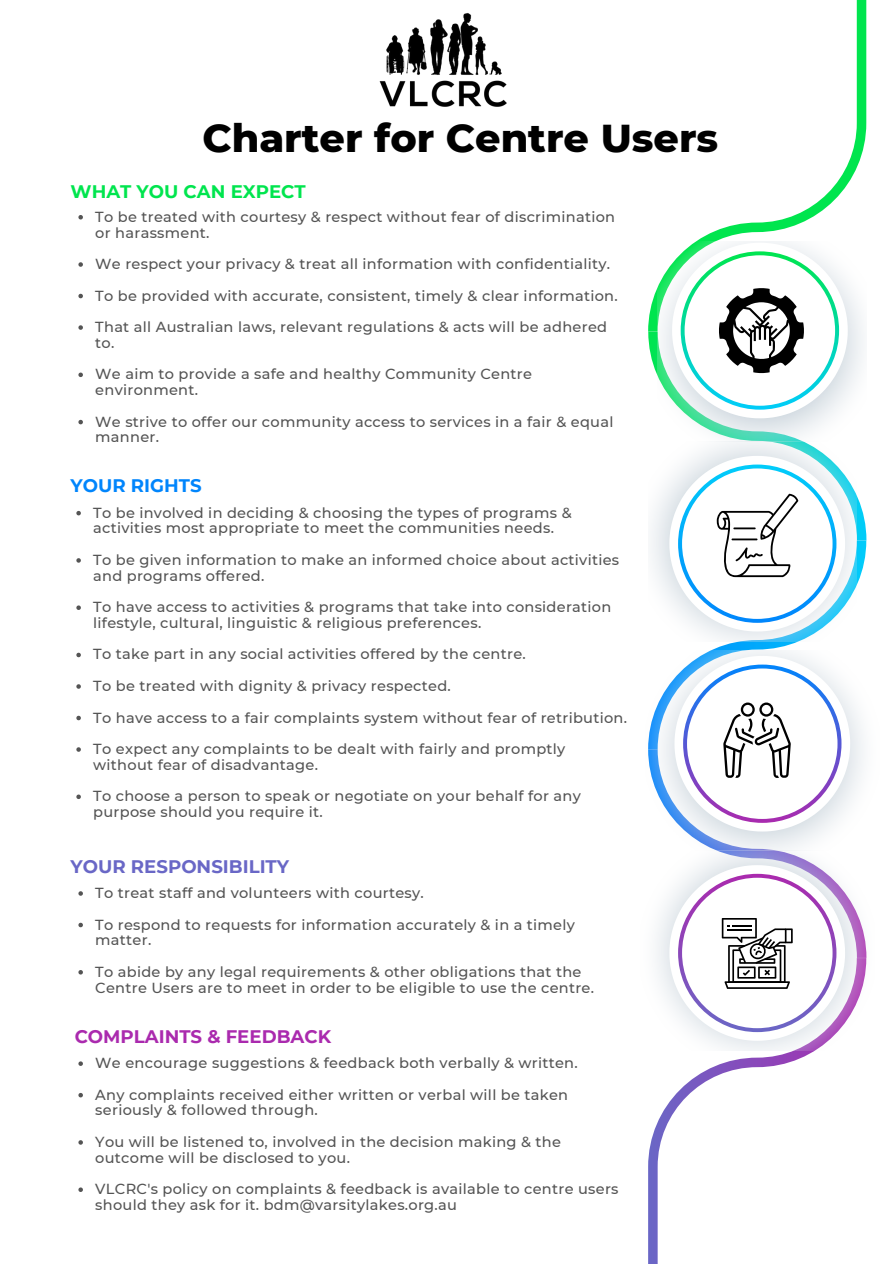
<style>
.page{position:relative;width:894px;height:1264px;background:#fff}
.page>*{position:absolute;margin:0;border:0;box-sizing:border-box;transform-origin:0 0}
.t1{font:800 39.6px "Montserrat";color:#000}
.t2{font:700 18.15px "Montserrat";color:#aa2aae}
.t3{font:700 18.15px "Montserrat";color:#6967c6}
.t4{font:700 18.15px "Montserrat";color:#00e54e}
.t5{font:700 18.15px "Montserrat";color:#0085fc}
.t6{font:500 14.55px/15.8px "Montserrat";letter-spacing:.02em;color:#545454}
</style>
<div class="page">
<svg style="left:648px;top:0;width:218px;height:331px"></svg>
<svg style="left:648px;top:332px;width:218px;height:208px"></svg>
<svg style="left:712px;top:540px;width:154px;height:110px"></svg>
<svg style="left:648px;top:1050px;width:168px;height:213px"></svg>
<img style="left:657px;top:241px;width:208px;height:200px">
<img style="left:648px;top:441px;width:208px;height:200px">
<img style="left:648px;top:650px;width:216px;height:200px">
<img style="left:656px;top:850px;width:211px;height:200px">
<svg style="left:669px;top:865px;width:175px;height:175px"></svg>
<svg style="left:674px;top:656px;width:175px;height:175px"></svg>
<svg style="left:669px;top:456px;width:175px;height:175px"></svg>
<svg style="left:672px;top:243px;width:175px;height:175px"></svg>
<img style="left:379px;top:13px;width:128px;height:94px">
<svg style="left:78px;top:215px;width:5px;height:4px"></svg>
<svg style="left:78px;top:262px;width:5px;height:5px"></svg>
<svg style="left:78px;top:294px;width:5px;height:4px"></svg>
<svg style="left:78px;top:325px;width:5px;height:5px"></svg>
<svg style="left:78px;top:372px;width:5px;height:5px"></svg>
<svg style="left:78px;top:420px;width:5px;height:4px"></svg>
<svg style="left:76px;top:511px;width:5px;height:4px"></svg>
<svg style="left:76px;top:558px;width:5px;height:4px"></svg>
<svg style="left:76px;top:605px;width:5px;height:5px"></svg>
<svg style="left:76px;top:652px;width:5px;height:5px"></svg>
<svg style="left:76px;top:684px;width:5px;height:4px"></svg>
<svg style="left:76px;top:715px;width:5px;height:5px"></svg>
<svg style="left:76px;top:747px;width:5px;height:4px"></svg>
<svg style="left:76px;top:794px;width:5px;height:5px"></svg>
<svg style="left:78px;top:891px;width:5px;height:4px"></svg>
<svg style="left:78px;top:922px;width:5px;height:5px"></svg>
<svg style="left:78px;top:970px;width:5px;height:4px"></svg>
<svg style="left:78px;top:1061px;width:5px;height:4px"></svg>
<svg style="left:78px;top:1093px;width:5px;height:4px"></svg>
<svg style="left:78px;top:1140px;width:5px;height:4px"></svg>
<svg style="left:78px;top:1187px;width:5px;height:4px"></svg>
<p class="t1" style="left:202px;top:113px;width:517px">Charter for Centre Users</p>
<p class="t4" style="left:70px;top:180px;width:237px">WHAT YOU CAN EXPECT</p>
<p class="t6" style="left:95px;top:209px;width:521px">To be treated with courtesy &amp; respect without fear of discrimination or harassment.</p>
<p class="t6" style="left:95px;top:256px;width:516px">We respect your privacy &amp; treat all information with confidentiality.</p>
<p class="t6" style="left:95px;top:287px;width:524px">To be provided with accurate, consistent, timely &amp; clear information.</p>
<p class="t6" style="left:95px;top:319px;width:513px">That all Australian laws, relevant regulations &amp; acts will be adhered to.</p>
<p class="t6" style="left:95px;top:366px;width:438px">We aim to provide a safe and healthy Community Centre environment.</p>
<p class="t6" style="left:95px;top:413px;width:519px">We strive to offer our community access to services in a fair &amp; equal manner.</p>
<p class="t5" style="left:70px;top:475px;width:133px">YOUR RIGHTS</p>
<p class="t6" style="left:93px;top:504px;width:480px">To be involved in deciding &amp; choosing the types of programs &amp; activities most appropriate to meet the communities needs.</p>
<h1 class="t6" style="left:93px;top:552px;width:527px">To be given information to make an informed choice about activities and programs offered.</h1>
<h2 class="t6" style="left:93px;top:599px;width:519px">To have access to activities &amp; programs that take into consideration lifestyle, cultural, linguistic &amp; religious preferences.</h2>
<p class="t6" style="left:93px;top:646px;width:434px">To take part in any social activities offered by the centre.</p>
<p class="t6" style="left:93px;top:678px;width:359px">To be treated with dignity &amp; privacy respected.</p>
<p class="t6" style="left:93px;top:709px;width:535px">To have access to a fair complaints system without fear of retribution.</p>
<p class="t6" style="left:93px;top:741px;width:473px">To expect any complaints to be dealt with fairly and promptly without fear of disadvantage.</p>
<p class="t6" style="left:93px;top:788px;width:489px">To choose a person to speak or negotiate on your behalf for any purpose should you require it.</p>
<p class="t3" style="left:70px;top:855px;width:220px">YOUR RESPONSIBILITY</p>
<h2 class="t6" style="left:95px;top:884px;width:330px">To treat staff and volunteers with courtesy.</h2>
<p class="t6" style="left:95px;top:916px;width:481px">To respond to requests for information accurately &amp; in a timely matter.</p>
<p class="t6" style="left:95px;top:963px;width:500px">To abide by any legal requirements &amp; other obligations that the<br>Centre Users are to meet in order to be eligible to use the centre.</p>
<p class="t2" style="left:75px;top:1025px;width:258px">COMPLAINTS &amp; FEEDBACK</p>
<p class="t6" style="left:95px;top:1055px;width:484px">We encourage suggestions &amp; feedback both verbally &amp; written.</p>
<p class="t6" style="left:95px;top:1086px;width:474px">Any complaints received either written or verbal will be taken seriously &amp; followed through.</p>
<p class="t6" style="left:95px;top:1133px;width:467px">You will be listened to, involved in the decision making &amp; the outcome will be disclosed to you.</p>
<p class="t6" style="left:95px;top:1181px;width:524px">VLCRC's policy on complaints &amp; feedback is available to centre users should they ask for it. bdm@varsitylakes.org.au</p>
</div>
